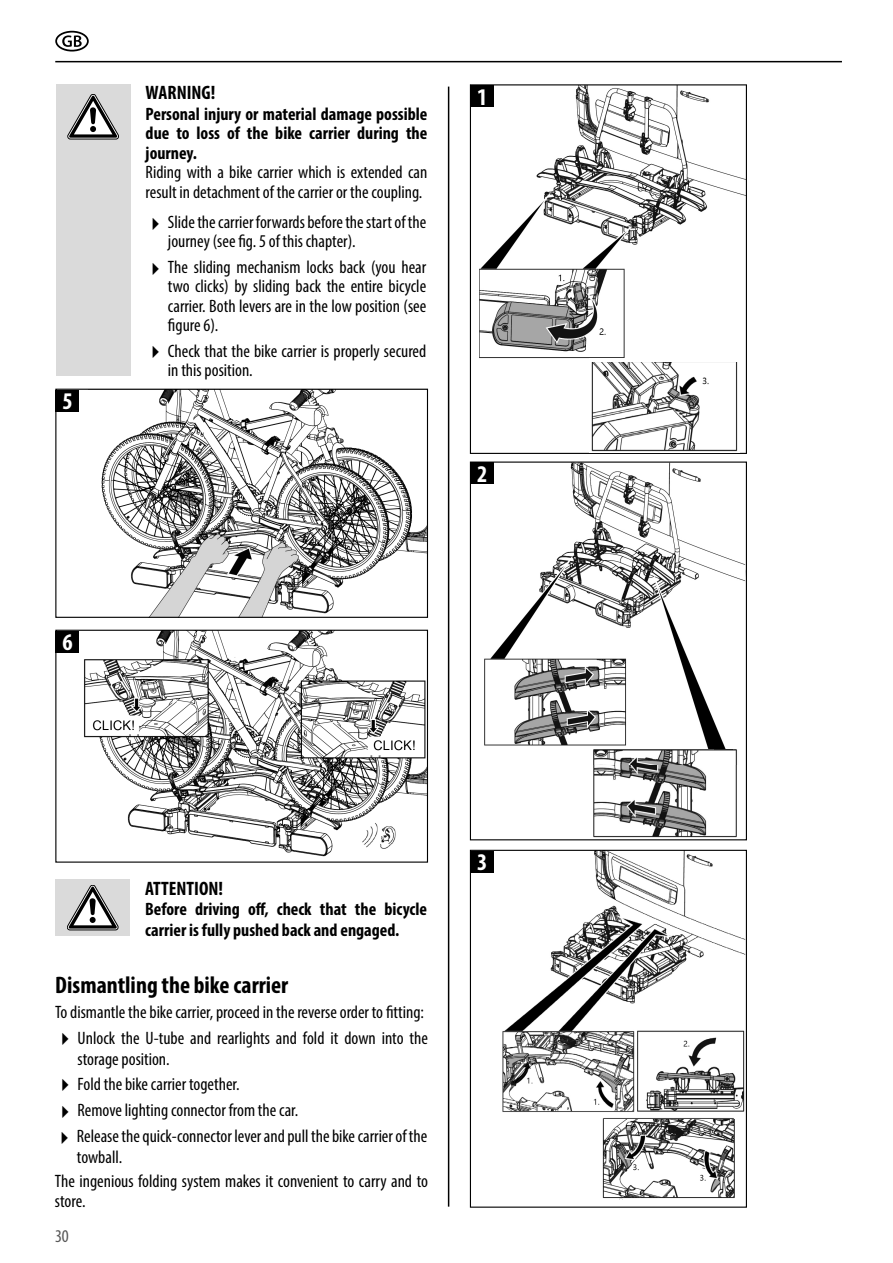
<style>
.page{position:relative;width:893px;height:1263px;background:#fff}
.page>*{position:absolute;margin:0;border:0;box-sizing:border-box;transform-origin:0 0}
.t1{font:700 condensed 24px "Myriad Pro";color:#000}
.t2{font:700 condensed 24px "Myriad Pro";color:#fff}
.t3{font:700 condensed 19.5px "Myriad Pro";color:#000}
.t4{font:condensed 18px/19.5px "Myriad Pro";color:#000}
.t5{font:700 condensed 18px/19.5px "Myriad Pro";color:#000;text-align:justify}
.t6{font:condensed 18px "Myriad Pro";color:#575757}
</style>
<div class="page">
<hr style="left:448px;top:87px;width:1px;height:1119px;background:#000">
<img style="left:101px;top:391px;width:325px;height:225px">
<hr style="left:55px;top:61px;width:787px;height:1px;background:#000">
<div style="left:56px;top:84px;width:75px;height:292px;background:#dadada"></div>
<svg style="left:68px;top:94px;width:51px;height:45px"></svg>
<div style="left:55px;top:389px;width:373px;height:229px;border:1px solid #000"></div>
<div style="left:55px;top:390px;width:24px;height:21px;background:#000"></div>
<img style="left:84px;top:632px;width:342px;height:225px">
<div style="left:55px;top:630px;width:373px;height:233px;border:1px solid #000"></div>
<div style="left:55px;top:631px;width:24px;height:21px;background:#000"></div>
<svg style="left:470px;top:84px;width:277px;height:370px"></svg>
<div style="left:470px;top:85px;width:23px;height:22px;background:#000"></div>
<img style="left:484px;top:463px;width:261px;height:287px">
<div style="left:470px;top:463px;width:23px;height:21px;background:#000"></div>
<img style="left:589px;top:359px;width:151px;height:93px">
<img style="left:593px;top:750px;width:144px;height:88px">
<div style="left:470px;top:461px;width:277px;height:379px;border:1px solid #000"></div>
<img style="left:502px;top:852px;width:243px;height:260px">
<img style="left:602px;top:1118px;width:133px;height:81px">
<div style="left:470px;top:850px;width:277px;height:358px;border:1px solid #000"></div>
<div style="left:470px;top:851px;width:23px;height:21px;background:#000"></div>
<div style="left:55px;top:31px;width:34px;height:21px;border:2px solid #000;border-radius:50%"></div>
<svg style="left:62px;top:35px;width:20px;height:12px"></svg>
<div style="left:55px;top:879px;width:75px;height:57px;background:#dadada"></div>
<svg style="left:67px;top:885px;width:51px;height:45px"></svg>
<h1 class="t2" style="left:63px;top:386px;width:12px">5</h1>
<h1 class="t2" style="left:63px;top:627px;width:12px">6</h1>
<p class="t3" style="left:146px;top:81px;width:71px">WARNING!</p>
<p class="t5" style="left:146px;top:104px;width:283px">Personal injury or material damage possible due to loss of the bike carrier during the journey.</p>
<p class="t4" style="left:146px;top:162px;width:283px">Riding with a bike carrier which is extended can result in detachment of the carrier or the coupling.</p>
<p class="t4" style="left:168px;top:231px;width:189px">journey (see fig. 5 of this chapter).</p>
<p class="t4" style="left:146px;top:212px;width:282px">✔ Slide the carrier forwards before the start of the</p>
<p class="t4" style="left:146px;top:257px;width:282px">✔ The sliding mechanism locks back (you hear</p>
<p class="t4" style="left:168px;top:276px;width:260px;text-align:justify">two clicks) by sliding back the entire bicycle carrier. Both levers are in the low position (see figure 6).</p>
<p class="t4" style="left:146px;top:341px;width:282px">✔ Check that the bike carrier is properly secured</p>
<p class="t4" style="left:168px;top:360px;width:86px">in this position.</p>
<h1 class="t2" style="left:477px;top:82px;width:12px">1</h1>
<h1 class="t2" style="left:477px;top:459px;width:12px">2</h1>
<p class="t3" style="left:145px;top:876px;width:79px">ATTENTION!</p>
<p class="t5" style="left:145px;top:898px;width:283px;line-height:21px">Before driving off, check that the bicycle carrier is fully pushed back and engaged.</p>
<h1 class="t1" style="left:55px;top:969px;width:235px">Dismantling the bike carrier</h1>
<p class="t4" style="left:55px;top:1002px;width:370px">To dismantle the bike carrier, proceed in the reverse order to fitting:</p>
<p class="t4" style="left:78px;top:1048px;width:94px">storage position.</p>
<p class="t4" style="left:55px;top:1027px;width:374px">✔ Unlock the U-tube and rearlights and fold it down into the</p>
<p class="t4" style="left:55px;top:1074px;width:186px">✔ Fold the bike carrier together.</p>
<p class="t4" style="left:55px;top:1100px;width:244px">✔ Remove lighting connector from the car.</p>
<p class="t4" style="left:77px;top:1125px;width:352px;line-height:21px">Release the quick-connector lever and pull the bike carrier of the towball.</p>
<p class="t4" style="left:55px;top:1171px;width:375px">The ingenious folding system makes it convenient to carry and to store.</p>
<p class="t6" style="left:55px;top:1225px;width:15px">30</p>
<h1 class="t2" style="left:477px;top:847px;width:12px">3</h1>
</div>
